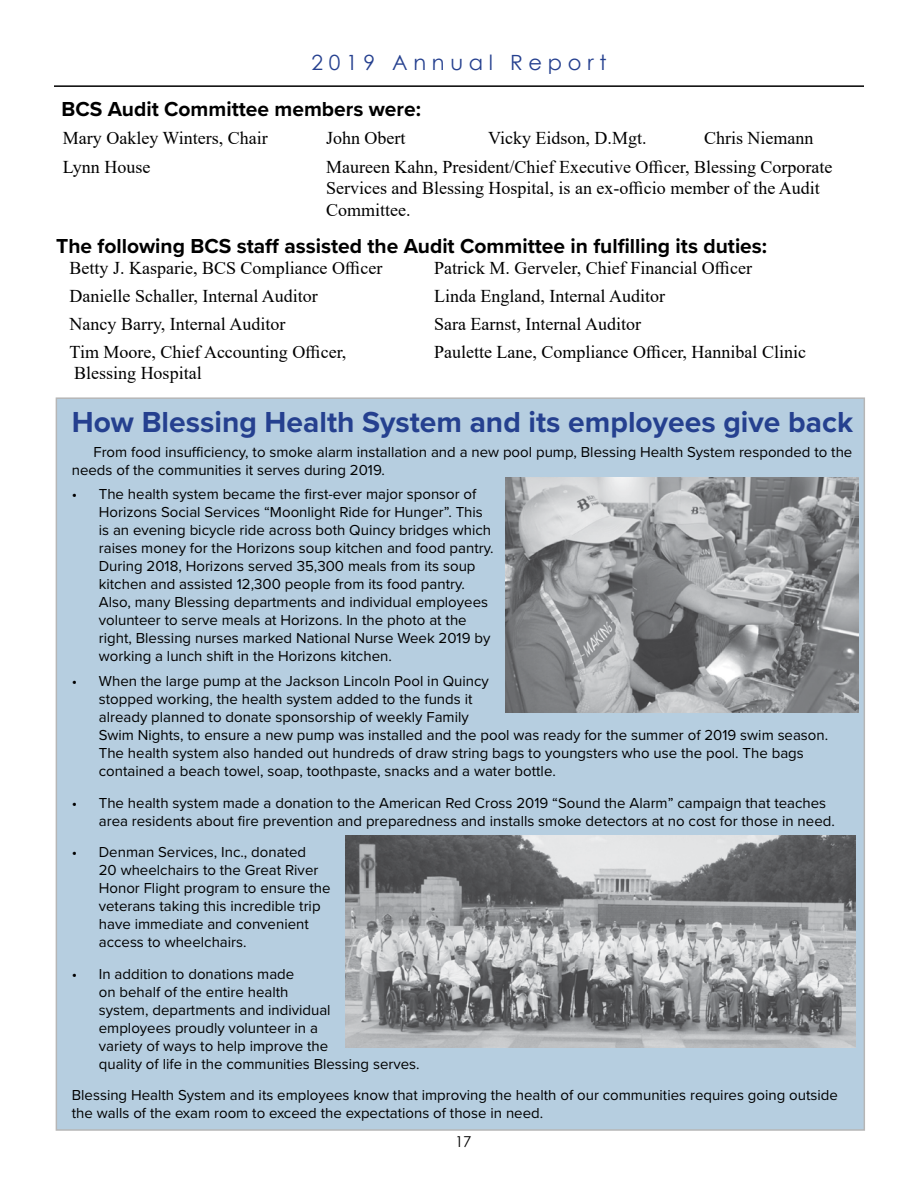
<style>
.page{position:relative;width:918px;height:1188px;background:#fff}
.page>*{position:absolute;margin:0;border:0;box-sizing:border-box;transform-origin:0 0}
.t1{font:700 30px "Proxima Nova";color:#25408f}
.t2{font:700 21px "Proxima Nova";color:#000}
.t3{font:21px "Century Gothic";letter-spacing:.27em;color:#25408f}
.t4{font:18px/21.6px "Times New Roman";color:#000}
.t5{font:15px/18px "Proxima Nova";color:#000}
.t6{font:15px "Century Gothic";color:#000}
</style>
<div class="page">
<div style="left:56px;top:398px;width:808px;height:732px;background:#b6cee0"></div>
<hr style="left:54px;top:85px;width:810px;height:2px;background:#000">
<img style="left:505px;top:477px;width:354px;height:236px">
<img style="left:346px;top:836px;width:510px;height:212px">
<h2 class="t3" style="left:312px;top:47px;width:296px">2019 Annual Report</h2>
<h2 class="t2" style="left:62px;top:93px;width:361px">BCS Audit Committee members were:</h2>
<p class="t4" style="left:63px;top:127px;width:206px">Mary Oakley Winters, Chair</p>
<p class="t4" style="left:326px;top:127px;width:81px">John Obert</p>
<p class="t4" style="left:488px;top:127px;width:160px">Vicky Eidson, D.Mgt.</p>
<p class="t4" style="left:704px;top:127px;width:111px">Chris Niemann</p>
<p class="t4" style="left:63px;top:155px;width:89px">Lynn House</p>
<p class="t4" style="left:326px;top:155px;width:508px">Maureen Kahn, President/Chief Executive Officer, Blessing Corporate<br>Services and Blessing Hospital, is an ex-officio member of the Audit<br>Committee.</p>
<h2 class="t2" style="left:56px;top:231px;width:713px">The following BCS staff assisted the Audit Committee in fulfilling its duties:</h2>
<p class="t4" style="left:70px;top:257px;width:314px">Betty J. Kasparie, BCS Compliance Officer</p>
<p class="t4" style="left:434px;top:257px;width:319px">Patrick M. Gerveler, Chief Financial Officer</p>
<p class="t4" style="left:70px;top:285px;width:250px">Danielle Schaller, Internal Auditor</p>
<p class="t4" style="left:434px;top:285px;width:232px">Linda England, Internal Auditor</p>
<p class="t4" style="left:70px;top:312px;width:217px">Nancy Barry, Internal Auditor</p>
<p class="t4" style="left:434px;top:312px;width:208px">Sara Earnst, Internal Auditor</p>
<p class="t4" style="left:70px;top:340px;width:278px">Tim Moore, Chief Accounting Officer,</p>
<p class="t4" style="left:434px;top:340px;width:373px">Paulette Lane, Compliance Officer, Hannibal Clinic</p>
<p class="t4" style="left:74px;top:361px;width:129px">Blessing Hospital</p>
<h1 class="t1" style="left:72px;top:400px;width:783px">How Blessing Health System and its employees give back</h1>
<p class="t5" style="left:72px;top:442px;width:782px;text-indent:22px">From food insufficiency, to smoke alarm installation and a new pool pump, Blessing Health System responded to the needs of the communities it serves during 2019.</p>
<p class="t5" style="left:99px;top:485px;width:396px;text-indent:-27px">• The health system became the first-ever major sponsor of Horizons Social Services “Moonlight Ride for Hunger”. This is an evening bicycle ride across both Quincy bridges which raises money for the Horizons soup kitchen and food pantry.<br>During 2018, Horizons served 35,300 meals from its soup kitchen and assisted 12,300 people from its food pantry.<br>Also, many Blessing departments and individual employees volunteer to serve meals at Horizons. In the photo at the right, Blessing nurses marked National Nurse Week 2019 by working a lunch shift in the Horizons kitchen.</p>
<p class="t5" style="left:99px;top:672px;width:731px;text-indent:-27px">• When the large pump at the Jackson Lincoln Pool in Quincy<br>stopped working, the health system added to the funds it<br>already planned to donate sponsorship of weekly Family<br>Swim Nights, to ensure a new pump was installed and the pool was ready for the summer of 2019 swim season.<br>The health system also handed out hundreds of draw string bags to youngsters who use the pool. The bags contained a beach towel, soap, toothpaste, snacks and a water bottle.</p>
<p class="t5" style="left:99px;top:793px;width:738px;text-indent:-27px">• The health system made a donation to the American Red Cross 2019 “Sound the Alarm” campaign that teaches area residents about fire prevention and preparedness and installs smoke detectors at no cost for those in need.</p>
<p class="t5" style="left:99px;top:843px;width:233px;text-indent:-27px">• Denman Services, Inc., donated<br>20 wheelchairs to the Great River<br>Honor Flight program to ensure the veterans taking this incredible trip have immediate and convenient access to wheelchairs.</p>
<p class="t5" style="left:99px;top:964px;width:322px;text-indent:-27px">• In addition to donations made<br>on behalf of the entire health<br>system, departments and individual<br>employees proudly volunteer in a<br>variety of ways to help improve the<br>quality of life in the communities Blessing serves.</p>
<p class="t5" style="left:72px;top:1086px;width:768px">Blessing Health System and its employees know that improving the health of our communities requires going outside the walls of the exam room to exceed the expectations of those in need.</p>
<p class="t6" style="left:455px;top:1132px;width:18px">17</p>
</div>
